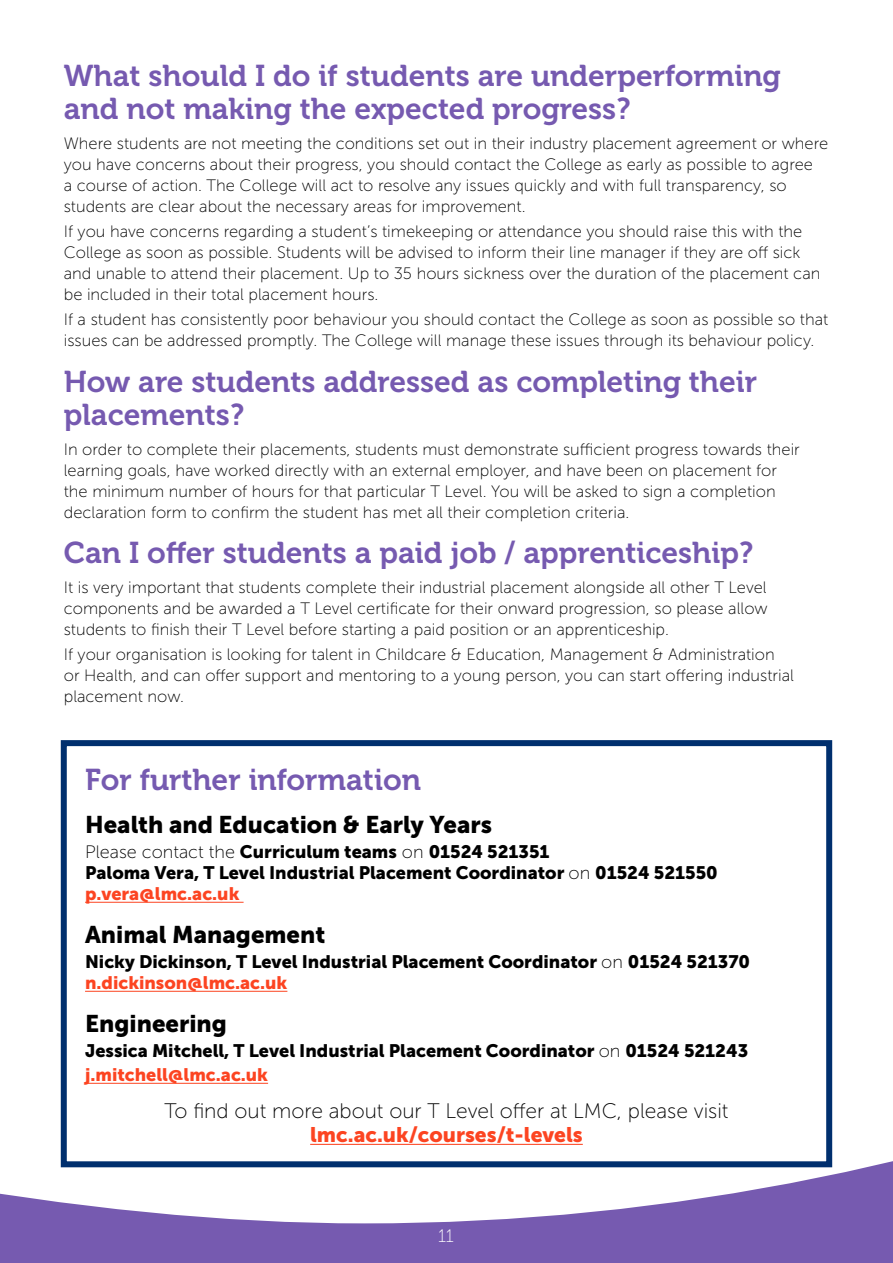
<style>
.page{position:relative;width:893px;height:1263px;background:#765ab0}
.page>*{position:absolute;margin:0;border:0;box-sizing:border-box;transform-origin:0 0}
.t1{font:30px/33px "Museo 700";color:#765ab0}
.t2{font:24px "Museo Sans 900";color:#000}
.t3{font:21px "Museo Sans 100";color:#000}
.t4{font:21px "Museo Sans 900";color:#fc4421}
.t5{font:18px/21px "Museo Sans 900";color:#000}
.t6{font:18px "Museo Sans 100";color:#fff}
.t7{font:16.5px/21px "Museo Sans 100";color:#000}
.s1{font-family:"Museo Sans 100"}
.s2{color:#fc4421}
</style>
<div class="page">
<div style="left:0;top:0;width:893px;height:1223px;background:#fff"></div>
<hr style="left:85px;top:902px;width:159px;height:1px;background:#fc4421">
<hr style="left:85px;top:991px;width:202px;height:1px;background:#fc4421">
<hr style="left:85px;top:1083px;width:183px;height:1px;background:#fc4421">
<hr style="left:310px;top:1144px;width:273px;height:1px;background:#fc4421">
<div style="left:61px;top:740px;width:771px;height:427px;border:6px solid #002f6e"></div>
<h1 class="t1" style="left:64px;top:60px;width:719px">What should I do if students are underperforming and not making the expected progress?</h1>
<p class="t7" style="left:64px;top:133px;width:766px">Where students are not meeting the conditions set out in their industry placement agreement or where you have concerns about their progress, you should contact the College as early as possible to agree<br>a course of action. The College will act to resolve any issues quickly and with full transparency, so students are clear about the necessary areas for improvement.</p>
<p class="t7" style="left:64px;top:221px;width:758px">If you have concerns regarding a student’s timekeeping or attendance you should raise this with the College as soon as possible. Students will be advised to inform their line manager if they are off sick and unable to attend their placement. Up to 35 hours sickness over the duration of the placement can be included in their total placement hours.</p>
<p class="t7" style="left:64px;top:309px;width:766px">If a student has consistently poor behaviour you should contact the College as soon as possible so that issues can be addressed promptly. The College will manage these issues through its behaviour policy.</p>
<h1 class="t1" style="left:64px;top:366px;width:695px">How are students addressed as completing their placements?</h1>
<p class="t7" style="left:64px;top:439px;width:738px">In order to complete their placements, students must demonstrate sufficient progress towards their learning goals, have worked directly with an external employer, and have been on placement for the minimum number of hours for that particular T Level. You will be asked to sign a completion declaration form to confirm the student has met all their completion criteria.</p>
<h1 class="t1" style="left:64px;top:537px;width:691px">Can I offer students a paid job / apprenticeship?</h1>
<p class="t7" style="left:64px;top:577px;width:705px;text-align:justify">It is very important that students complete their industrial placement alongside all other T Level components and be awarded a T Level certificate for their onward progression, so please allow students to finish their T Level before starting a paid position or an apprenticeship.</p>
<p class="t7" style="left:64px;top:644px;width:732px">If your organisation is looking for talent in Childcare &amp; Education, Management &amp; Administration or Health, and can offer support and mentoring to a young person, you can start offering industrial placement now.</p>
<h1 class="t1" style="left:85px;top:764px;width:337px">For further information</h1>
<h2 class="t2" style="left:85px;top:811px;width:409px">Health and Education &amp; Early Years</h2>
<p class="t5" style="left:85px;top:841px;width:634px"><span class="s1">Please contact the</span> Curriculum teams <span class="s1">on</span> 01524 521351<br>Paloma Vera, T Level Industrial Placement Coordinator <span class="s1">on</span> 01524 521550 <span class="s2">p.vera@lmc.ac.uk</span></p>
<h2 class="t2" style="left:85px;top:921px;width:242px">Animal Management</h2>
<p class="t5" style="left:85px;top:951px;width:667px">Nicky Dickinson, T Level Industrial Placement Coordinator <span class="s1">on</span> 01524 521370 <span class="s2">n.dickinson@lmc.ac.uk</span></p>
<h2 class="t2" style="left:85px;top:1010px;width:143px">Engineering</h2>
<p class="t5" style="left:85px;top:1039px;width:665px;line-height:24px">Jessica Mitchell, T Level Industrial Placement Coordinator <span class="s1">on</span> 01524 521243 <span class="s2">j.mitchell@lmc.ac.uk</span></p>
<p class="t3" style="left:164px;top:1100px;width:566px">To find out more about our T Level offer at LMC, please visit</p>
<p class="t4" style="left:310px;top:1123px;width:274px">lmc.ac.uk/courses/t-levels</p>
<p class="t6" style="left:438px;top:1227px;width:17px">11</p>
</div>
